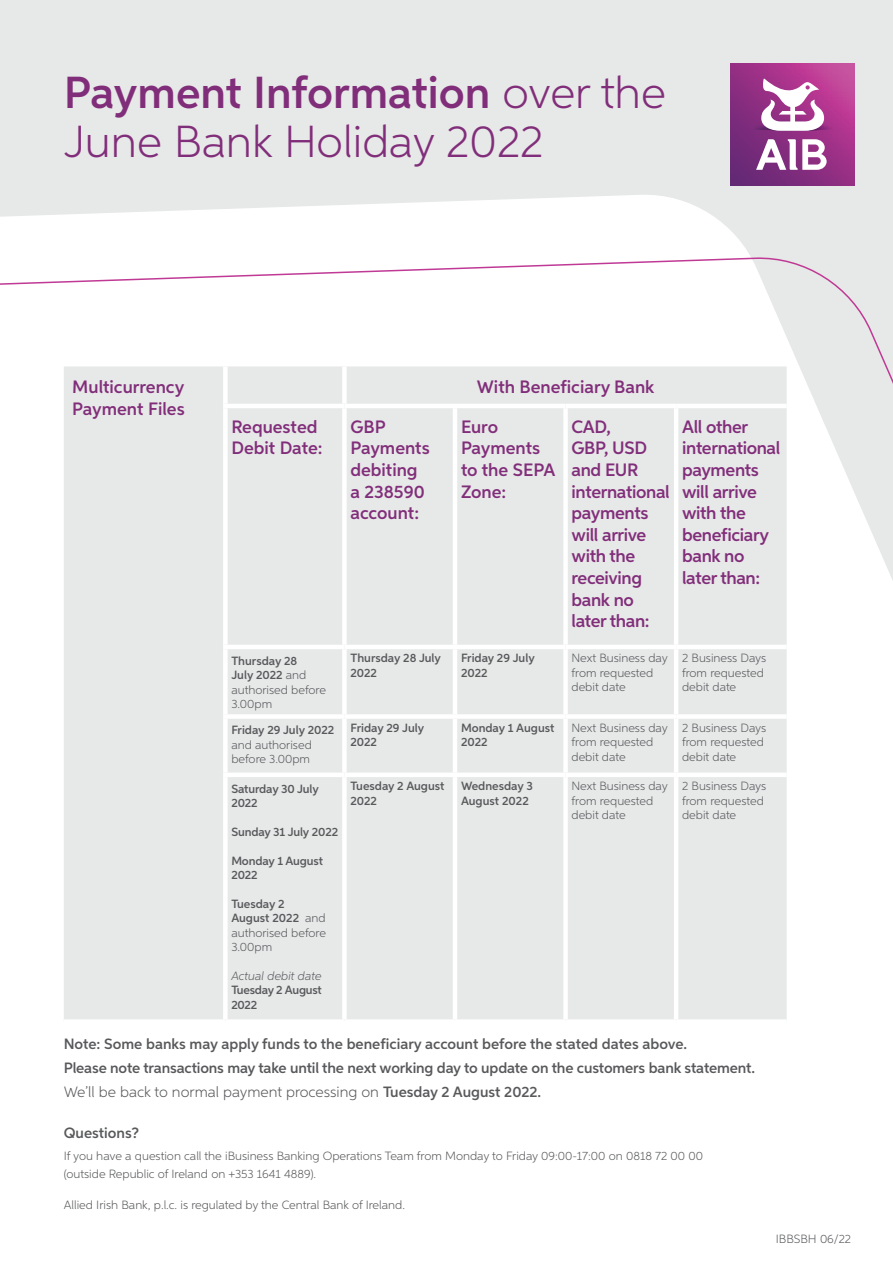
<style>
.page{position:relative;width:893px;height:1263px;background:#e7e8e8}
.page>*{position:absolute;margin:0;border:0;box-sizing:border-box;transform-origin:0 0}
.A4_Main_Heading__Cor{font:300 45px/49.5px "Aspira";color:#812e7a}
.t1{font:600 18px/21.6px "Aspira";letter-spacing:-.02em;color:#812e7a}
.t2{font:600 18px/21.6px "Aspira";color:#812e7a}
.Bullets{font:600 15px "Aspira";letter-spacing:-.01em;color:#58595b}
.Bullets-2{font:300 15px "Aspira";color:#58595b}
.Bullets-3{font:300 12px/14.4px "Aspira";color:#58595b}
.t3{font:600 12px/14.4px "Aspira";letter-spacing:-.01em;color:#58595b}
.t4{font:italic 300 12px "Aspira";color:#58595b}
.s1{font-weight:600}
</style>
<div class="page">
<svg style="left:0;top:195px;width:751px;height:62px;fill:#fff"></svg>
<div style="left:0;top:257px;width:893px;height:1006px;background:#fff"></div>
<svg style="left:731px;top:64px;width:123px;height:122px;background:#963285"></svg>
<svg style="left:761px;top:78px;width:63px;height:53px;background:#cf95c1"></svg>
<svg style="left:756px;top:139px;width:71px;height:31px;background:#c296bf"></svg>
<svg style="left:64px;top:366px;width:723px;height:653px"></svg>
<div style="left:223px;top:366px;width:5px;height:38px;background:#fff"></div>
<div style="left:342px;top:366px;width:5px;height:38px;background:#fff"></div>
<div style="left:223px;top:408px;width:5px;height:237px;background:#fff"></div>
<div style="left:342px;top:408px;width:5px;height:237px;background:#fff"></div>
<hr style="left:453px;top:408px;width:4px;height:237px;background:#fff">
<div style="left:563px;top:408px;width:5px;height:237px;background:#fff"></div>
<div style="left:223px;top:649px;width:5px;height:65px;background:#fff"></div>
<div style="left:342px;top:649px;width:5px;height:65px;background:#fff"></div>
<hr style="left:453px;top:649px;width:4px;height:65px;background:#fff">
<div style="left:563px;top:649px;width:5px;height:65px;background:#fff"></div>
<div style="left:223px;top:719px;width:5px;height:53px;background:#fff"></div>
<div style="left:342px;top:719px;width:5px;height:53px;background:#fff"></div>
<hr style="left:453px;top:719px;width:4px;height:53px;background:#fff">
<div style="left:563px;top:719px;width:5px;height:53px;background:#fff"></div>
<div style="left:223px;top:777px;width:5px;height:242px;background:#fff"></div>
<div style="left:342px;top:777px;width:5px;height:242px;background:#fff"></div>
<hr style="left:453px;top:777px;width:4px;height:242px;background:#fff">
<div style="left:563px;top:777px;width:5px;height:242px;background:#fff"></div>
<hr style="left:223px;top:404px;width:121px;height:4px;background:#fff">
<hr style="left:344px;top:404px;width:111px;height:4px;background:#fff">
<hr style="left:455px;top:404px;width:111px;height:4px;background:#fff">
<hr style="left:566px;top:404px;width:110px;height:4px;background:#fff">
<hr style="left:676px;top:404px;width:111px;height:4px;background:#fff">
<hr style="left:223px;top:645px;width:121px;height:4px;background:#fff">
<hr style="left:344px;top:645px;width:111px;height:4px;background:#fff">
<hr style="left:455px;top:645px;width:111px;height:4px;background:#fff">
<hr style="left:566px;top:645px;width:110px;height:4px;background:#fff">
<hr style="left:676px;top:645px;width:111px;height:4px;background:#fff">
<div style="left:223px;top:714px;width:121px;height:5px;background:#fff"></div>
<div style="left:344px;top:714px;width:111px;height:5px;background:#fff"></div>
<div style="left:455px;top:714px;width:111px;height:5px;background:#fff"></div>
<div style="left:566px;top:714px;width:110px;height:5px;background:#fff"></div>
<div style="left:676px;top:714px;width:111px;height:5px;background:#fff"></div>
<div style="left:223px;top:772px;width:121px;height:5px;background:#fff"></div>
<div style="left:344px;top:772px;width:111px;height:5px;background:#fff"></div>
<div style="left:455px;top:772px;width:111px;height:5px;background:#fff"></div>
<div style="left:566px;top:772px;width:110px;height:5px;background:#fff"></div>
<div style="left:676px;top:772px;width:111px;height:5px;background:#fff"></div>
<div style="left:64px;top:1019px;width:161px;height:5px;background:#fff"></div>
<div style="left:225px;top:1019px;width:119px;height:5px;background:#fff"></div>
<div style="left:344px;top:1019px;width:111px;height:5px;background:#fff"></div>
<div style="left:455px;top:1019px;width:111px;height:5px;background:#fff"></div>
<div style="left:566px;top:1019px;width:110px;height:5px;background:#fff"></div>
<div style="left:676px;top:1019px;width:111px;height:5px;background:#fff"></div>
<hr style="left:674px;top:408px;width:4px;height:237px;background:#fff">
<hr style="left:674px;top:649px;width:4px;height:65px;background:#fff">
<hr style="left:674px;top:719px;width:4px;height:53px;background:#fff">
<hr style="left:674px;top:777px;width:4px;height:242px;background:#fff">
<p class="A4_Main_Heading__Cor" style="left:64px;top:66px;width:603px"><span class="s1">Payment Information</span> over the<br>June Bank Holiday 2022</p>
<p class="t2" style="left:72px;top:376px;width:114px">Multicurrency<br>Payment Files</p>
<p class="t2" style="left:477px;top:376px;width:179px">With Beneficiary Bank</p>
<p class="t2" style="left:231px;top:416px;width:93px">Requested<br>Debit Date:</p>
<p class="t2" style="left:350px;top:416px;width:81px">GBP<br>Payments debiting a 238590 account:</p>
<p class="t2" style="left:461px;top:416px;width:96px">Euro<br>Payments to the SEPA<br>Zone:</p>
<p class="t1" style="left:572px;top:416px;width:100px">CAD,<br>GBP, USD and EUR international payments will arrive with the receiving bank no later than:</p>
<p class="t1" style="left:682px;top:416px;width:100px">All other international payments will arrive with the beneficiary bank no later than:</p>
<p class="Bullets-3" style="left:231px;top:653px;width:96px"><span class="s1">Thursday 28<br>July 2022</span> and authorised before<br>3.00pm</p>
<p class="t3" style="left:350px;top:651px;width:92px">Thursday 28 July<br>2022</p>
<p class="t3" style="left:461px;top:651px;width:75px">Friday 29 July<br>2022</p>
<p class="Bullets-3" style="left:572px;top:651px;width:98px">Next Business day from requested debit date</p>
<p class="Bullets-3" style="left:682px;top:651px;width:86px">2 Business Days from requested debit date</p>
<p class="Bullets-3" style="left:231px;top:723px;width:105px"><span class="s1">Friday 29 July 2022 </span>and authorised before 3.00pm</p>
<p class="t3" style="left:350px;top:720px;width:75px">Friday 29 July<br>2022</p>
<p class="t3" style="left:461px;top:720px;width:95px">Monday 1 August<br>2022</p>
<p class="Bullets-3" style="left:572px;top:720px;width:98px">Next Business day from requested debit date</p>
<p class="Bullets-3" style="left:682px;top:720px;width:86px">2 Business Days from requested debit date</p>
<p class="t3" style="left:231px;top:781px;width:89px">Saturday 30 July<br>2022</p>
<p class="t3" style="left:231px;top:824px;width:108px">Sunday 31 July 2022</p>
<p class="t3" style="left:231px;top:853px;width:93px">Monday 1 August<br>2022</p>
<p class="Bullets-3" style="left:231px;top:896px;width:96px"><span class="s1">Tuesday 2<br>August 2022</span> and authorised before<br>3.00pm</p>
<p class="t4" style="left:231px;top:968px;width:92px">Actual debit date</p>
<p class="t3" style="left:231px;top:983px;width:92px">Tuesday 2 August<br>2022</p>
<p class="t3" style="left:350px;top:779px;width:96px">Tuesday 2 August<br>2022</p>
<p class="t3" style="left:461px;top:779px;width:73px">Wednesday 3<br>August 2022</p>
<p class="Bullets-3" style="left:572px;top:778px;width:98px">Next Business day from requested debit date</p>
<p class="Bullets-3" style="left:682px;top:778px;width:86px">2 Business Days from requested debit date</p>
<p class="Bullets" style="left:64px;top:1034px;width:625px">Note: Some banks may apply funds to the beneficiary account before the stated dates above.</p>
<p class="Bullets" style="left:64px;top:1059px;width:693px">Please note transactions may take until the next working day to update on the customers bank statement.</p>
<p class="Bullets-2" style="left:64px;top:1083px;width:479px">We’ll be back to normal payment processing on <span class="s1">Tuesday 2 August 2022.</span></p>
<p class="Bullets" style="left:64px;top:1123px;width:77px">Questions?</p>
<p class="Bullets-3" style="left:64px;top:1146px;width:641px;line-height:18px">If you have a question call the iBusiness Banking Operations Team from Monday to Friday 09:00-17:00 on 0818 72 00 00 (outside Republic of Ireland on +353 1641 4889).</p>
<p class="Bullets-3" style="left:64px;top:1197px;width:343px">Allied Irish Bank, p.l.c. is regulated by the Central Bank of Ireland.</p>
<p class="Bullets-3" style="left:776px;top:1231px;width:77px">IBBSBH 06/22</p>
</div>
